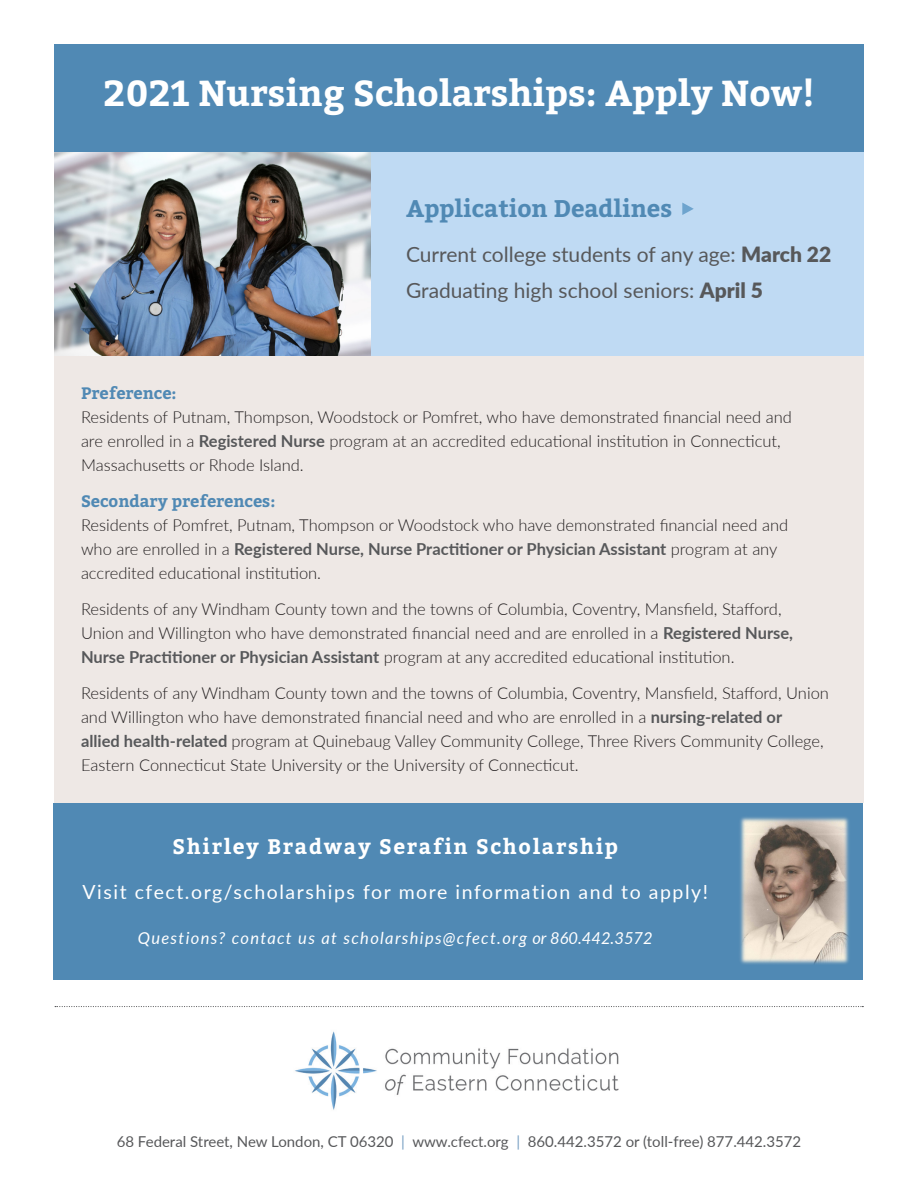
<style>
.page{position:relative;width:918px;height:1188px;background:#fff}
.page>*{position:absolute;margin:0;border:0;box-sizing:border-box;transform-origin:0 0}
.t1{font:700 36px "Bitter";color:#fff}
.t2{font:700 24px "Bitter";color:#5089b4}
.t3{font:21px "Lato";color:#57585a}
.t4{font:700 21px "Bitter";letter-spacing:.08em;color:#fff}
.t5{font:19.5px "Lato";letter-spacing:.08em;color:#fff}
.t6{font:300 16.5px/24px "Lato";color:#231f20}
.t7{font:italic 16.5px "Lato";letter-spacing:.08em;color:#fff}
.t8{font:700 16.5px "Bitter";color:#5089b4}
.t9{font:15px "Lato";color:#57585a}
.s1{font-weight:900}
.s2{font-weight:700;color:#57585a}
.s3{color:#78a0c3}
</style>
<div class="page">
<div style="left:371px;top:151px;width:493px;height:214px;background:#bfdaf3"></div>
<img style="left:54px;top:151px;width:317px;height:206px">
<div style="left:54px;top:804px;width:809px;height:176px;background:#5089b4"></div>
<div style="left:54px;top:357px;width:810px;height:446px;background:#eee8e5"></div>
<div style="left:54px;top:44px;width:810px;height:107px;background:#5089b4"></div>
<img style="left:294px;top:1031px;width:325px;height:79px">
<img style="left:740px;top:817px;width:109px;height:147px">
<svg style="left:55px;top:1006px;width:808px;height:1px"></svg>
<svg style="left:682px;top:203px;width:12px;height:12px"></svg>
<p class="t1" style="left:104px;top:71px;width:713px">2021 Nursing Scholarships: Apply Now!</p>
<p class="t2" style="left:406px;top:194px;width:268px">Application Deadlines</p>
<p class="t3" style="left:406px;top:239px;width:427px">Current college students of any age: <span class="s1">March 22</span></p>
<p class="t3" style="left:406px;top:275px;width:358px">Graduating high school seniors: <span class="s1">April 5</span></p>
<p class="t8" style="left:81px;top:384px;width:97px">Preference:</p>
<p class="t6" style="left:81px;top:405px;width:712px">Residents of Putnam, Thompson, Woodstock or Pomfret, who have demonstrated financial need and are enrolled in a <span class="s2">Registered Nurse</span> program at an accredited educational institution in Connecticut,<br>Massachusetts or Rhode Island.</p>
<p class="t8" style="left:81px;top:492px;width:196px">Secondary preferences:</p>
<p class="t6" style="left:81px;top:513px;width:709px">Residents of Pomfret, Putnam, Thompson or Woodstock who have demonstrated financial need and who are enrolled in a <span class="s2">Registered Nurse, Nurse Practitioner or Physician Assistant</span> program at any accredited educational institution.</p>
<p class="t6" style="left:81px;top:597px;width:702px">Residents of any Windham County town and the towns of Columbia, Coventry, Mansfield, Stafford,</p>
<p class="t6" style="left:81px;top:621px;width:714px">Union and Willington who have demonstrated financial need and are enrolled in a <span class="s2">Registered Nurse,<br>Nurse Practitioner or Physician Assistant</span> program at any accredited educational institution.</p>
<p class="t6" style="left:81px;top:681px;width:750px">Residents of any Windham County town and the towns of Columbia, Coventry, Mansfield, Stafford, Union and Willington who have demonstrated financial need and who are enrolled in a <span class="s2">nursing-related or<br>allied health-related</span> program at Quinebaug Valley Community College, Three Rivers Community College, Eastern Connecticut State University or the University of Connecticut.</p>
<p class="t4" style="left:173px;top:834px;width:447px">Shirley Bradway Serafin Scholarship</p>
<p class="t5" style="left:82px;top:878px;width:627px">Visit cfect.org/scholarships for more information and to apply!</p>
<p class="t7" style="left:138px;top:926px;width:516px">Questions? contact us at scholarships@cfect.org or 860.442.3572</p>
<p class="t9" style="left:117px;top:1131px;width:686px">68 Federal Street, New London, CT 06320 <span class="s3">|</span> www.cfect.org <span class="s3">|</span> 860.442.3572 or (toll-free) 877.442.3572</p>
</div>
